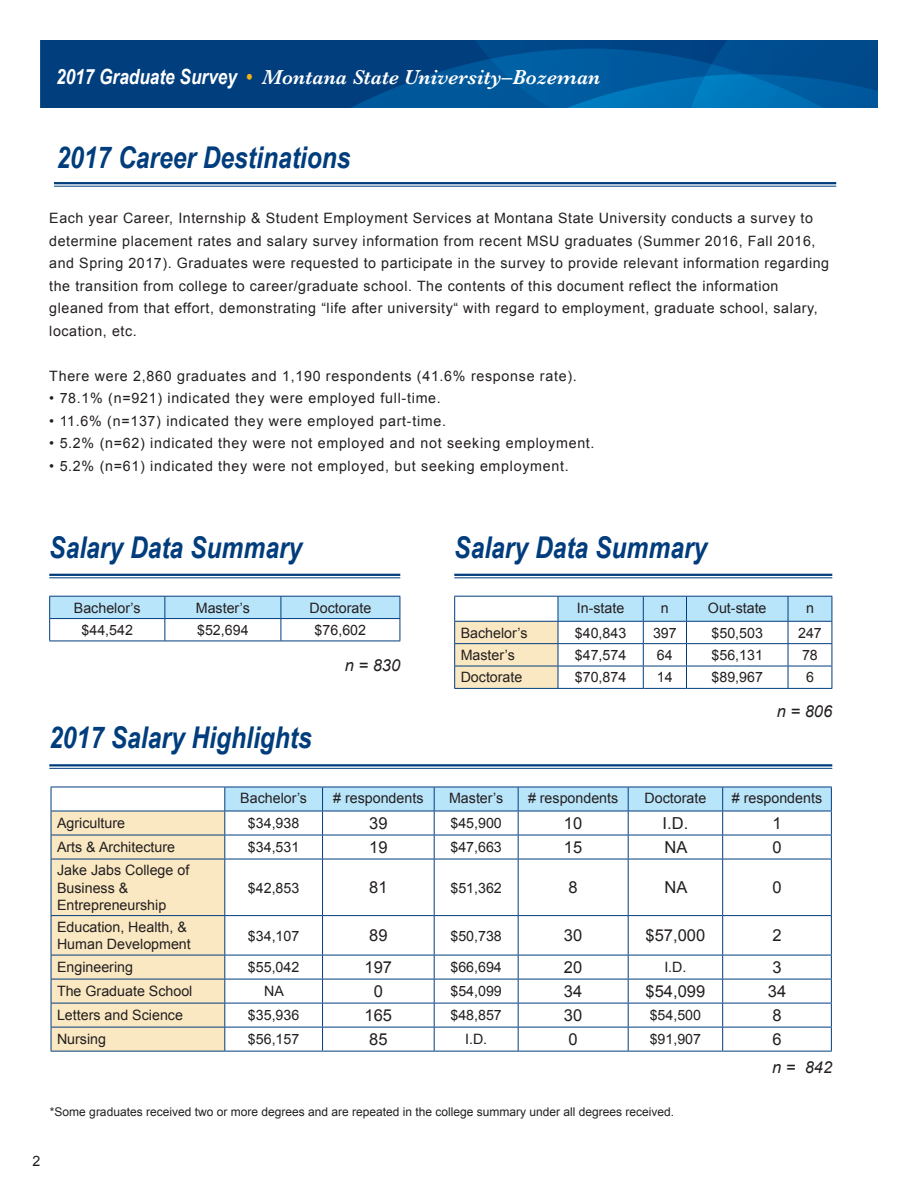
<style>
.page{position:relative;width:918px;height:1188px;background:#fff}
.page>*{position:absolute;margin:0;border:0;box-sizing:border-box;transform-origin:0 0}
.t1{font:italic 700 30px "Arial Narrow";color:#013d7d}
.t2{font:italic 600 21px "Baskerville";color:#fff}
.Table_1{font:16.5px "Arial";color:#231f20}
.t3{font:italic 16.5px "Arial";color:#231f20}
.Table_2{font:14.25px/22.5px "Arial";letter-spacing:.04em;color:#231f20}
.Table_2-2{font:14.25px/17.1px "Arial";color:#231f20}
.Table_1-2{font:14.25px "Arial";color:#231f20}
.Table_2-3{font:12px "Arial";color:#231f20}
.s1{font-family:"Arial Narrow";font-weight:700}
.s2{font-family:"Arial Narrow";font-weight:700;color:#efb211}
</style>
<div class="page">
<img style="left:40px;top:41px;width:838px;height:67px">
<hr style="left:54px;top:182px;width:782px;height:2px;background:#013d7d">
<hr style="left:54px;top:186px;width:782px;height:1px;background:#013d7d">
<hr style="left:49px;top:641px;width:116px;height:1px;background:#013d7d">
<hr style="left:165px;top:641px;width:116px;height:1px;background:#013d7d">
<hr style="left:281px;top:641px;width:119px;height:1px;background:#013d7d">
<svg style="left:49px;top:596px;width:352px;height:45px"></svg>
<hr style="left:454px;top:688px;width:104px;height:1px;background:#013d7d">
<hr style="left:558px;top:688px;width:85px;height:1px;background:#013d7d">
<hr style="left:643px;top:688px;width:44px;height:1px;background:#013d7d">
<hr style="left:687px;top:688px;width:101px;height:1px;background:#013d7d">
<hr style="left:788px;top:688px;width:44px;height:1px;background:#013d7d">
<svg style="left:454px;top:596px;width:379px;height:92px"></svg>
<hr style="left:225px;top:1051px;width:98px;height:1px;background:#013d7d">
<hr style="left:323px;top:1051px;width:111px;height:1px;background:#013d7d">
<hr style="left:434px;top:1051px;width:84px;height:1px;background:#013d7d">
<hr style="left:518px;top:1051px;width:110px;height:1px;background:#013d7d">
<hr style="left:628px;top:1051px;width:95px;height:1px;background:#013d7d">
<hr style="left:723px;top:1051px;width:109px;height:1px;background:#013d7d">
<hr style="left:51px;top:1051px;width:174px;height:1px;background:#013d7d">
<svg style="left:51px;top:787px;width:781px;height:264px"></svg>
<hr style="left:454px;top:574px;width:378px;height:2px;background:#013d7d">
<hr style="left:454px;top:577px;width:378px;height:1px;background:#013d7d">
<hr style="left:49px;top:574px;width:351px;height:2px;background:#013d7d">
<hr style="left:49px;top:577px;width:351px;height:1px;background:#013d7d">
<hr style="left:49px;top:764px;width:783px;height:2px;background:#013d7d">
<hr style="left:49px;top:768px;width:783px;height:1px;background:#013d7d">
<p class="t2" style="left:56px;top:63px;width:546px"><span class="s1">2017 Graduate Survey</span> <span class="s2">•</span> Montana State University–Bozeman</p>
<p class="t1" style="left:57px;top:135px;width:295px">2017 Career Destinations</p>
<p class="Table_2" style="left:49px;top:207px;width:781px">Each year Career, Internship &amp; Student Employment Services at Montana State University conducts a survey to determine placement rates and salary survey information from recent MSU graduates (Summer 2016, Fall 2016, and Spring 2017). Graduates were requested to participate in the survey to provide relevant information regarding the transition from college to career/graduate school. The contents of this document reflect the information gleaned from that effort, demonstrating “life after university“ with regard to employment, graduate school, salary, location, etc.</p>
<p class="Table_2" style="left:49px;top:365px;width:529px">There were 2,860 graduates and 1,190 respondents (41.6% response rate).</p>
<p class="Table_2" style="left:49px;top:387px;width:393px">• 78.1% (n=921) indicated they were employed full-time.</p>
<p class="Table_2" style="left:49px;top:410px;width:398px">• 11.6% (n=137) indicated they were employed part-time.</p>
<p class="Table_2" style="left:49px;top:432px;width:547px">• 5.2% (n=62) indicated they were not employed and not seeking employment.</p>
<p class="Table_2" style="left:49px;top:455px;width:521px">• 5.2% (n=61) indicated they were not employed, but seeking employment.</p>
<p class="t1" style="left:49px;top:524px;width:254px">Salary Data Summary</p>
<p class="t1" style="left:454px;top:524px;width:254px">Salary Data Summary</p>
<p class="Table_2-2" style="left:74px;top:599px;width:68px">Bachelor’s</p>
<p class="Table_2" style="left:196px;top:596px;width:56px">Master’s</p>
<p class="Table_2-2" style="left:310px;top:599px;width:63px">Doctorate</p>
<p class="Table_2" style="left:82px;top:619px;width:53px">$44,542</p>
<p class="Table_2" style="left:197px;top:619px;width:53px">$52,694</p>
<p class="Table_2" style="left:315px;top:619px;width:53px">$76,602</p>
<p class="t1" style="left:49px;top:715px;width:264px">2017 Salary Highlights</p>
<p class="t3" style="left:345px;top:654px;width:57px">n = 830</p>
<p class="Table_2" style="left:577px;top:596px;width:49px">In-state</p>
<p class="Table_2" style="left:661px;top:596px;width:9px">n</p>
<p class="Table_2-2" style="left:708px;top:599px;width:60px">Out-state</p>
<p class="Table_2" style="left:806px;top:596px;width:9px">n</p>
<p class="Table_2-2" style="left:461px;top:624px;width:68px">Bachelor’s</p>
<p class="Table_2" style="left:575px;top:622px;width:53px">$40,843</p>
<p class="Table_2" style="left:653px;top:622px;width:25px">397</p>
<p class="Table_2" style="left:712px;top:622px;width:53px">$50,503</p>
<p class="Table_2" style="left:798px;top:622px;width:25px">247</p>
<p class="Table_2" style="left:461px;top:644px;width:56px">Master’s</p>
<p class="Table_2" style="left:575px;top:644px;width:53px">$47,574</p>
<p class="Table_2" style="left:657px;top:644px;width:17px">64</p>
<p class="Table_2" style="left:712px;top:644px;width:53px">$56,131</p>
<p class="Table_2" style="left:802px;top:644px;width:17px">78</p>
<p class="Table_2-2" style="left:461px;top:669px;width:63px">Doctorate</p>
<p class="Table_2" style="left:575px;top:666px;width:53px">$70,874</p>
<p class="Table_2" style="left:657px;top:666px;width:17px">14</p>
<p class="Table_2" style="left:712px;top:666px;width:53px">$89,967</p>
<p class="Table_2" style="left:806px;top:666px;width:9px">6</p>
<p class="t3" style="left:777px;top:700px;width:57px">n = 806</p>
<p class="Table_2-2" style="left:240px;top:790px;width:68px">Bachelor’s</p>
<p class="Table_2-2" style="left:333px;top:790px;width:92px"># respondents</p>
<p class="Table_2" style="left:449px;top:787px;width:56px">Master’s</p>
<p class="Table_2-2" style="left:528px;top:790px;width:92px"># respondents</p>
<p class="Table_2-2" style="left:645px;top:790px;width:63px">Doctorate</p>
<p class="Table_2-2" style="left:732px;top:790px;width:92px"># respondents</p>
<p class="Table_2-2" style="left:57px;top:815px;width:70px">Agriculture</p>
<p class="Table_2" style="left:248px;top:812px;width:53px">$34,938</p>
<p class="Table_1" style="left:369px;top:812px;width:20px">39</p>
<p class="Table_1-2" style="left:450px;top:814px;width:53px">$45,900</p>
<p class="Table_1" style="left:564px;top:812px;width:20px">10</p>
<p class="Table_1" style="left:663px;top:812px;width:27px">I.D.</p>
<p class="Table_1" style="left:772px;top:812px;width:11px">1</p>
<p class="Table_2-2" style="left:57px;top:839px;width:119px">Arts &amp; Architecture</p>
<p class="Table_2" style="left:248px;top:836px;width:53px">$34,531</p>
<p class="Table_1" style="left:369px;top:836px;width:20px">19</p>
<p class="Table_1-2" style="left:450px;top:838px;width:53px">$47,663</p>
<p class="Table_1" style="left:564px;top:836px;width:20px">15</p>
<p class="Table_1" style="left:664px;top:836px;width:24px">NA</p>
<p class="Table_1" style="left:772px;top:836px;width:11px">0</p>
<p class="Table_2-2" style="left:57px;top:862px;width:134px">Jake Jabs College of<br>Business &amp;</p>
<p class="Table_2-2" style="left:57px;top:896px;width:111px">Entrepreneurship</p>
<p class="Table_2" style="left:248px;top:876px;width:53px">$42,853</p>
<p class="Table_1" style="left:369px;top:877px;width:20px">81</p>
<p class="Table_1-2" style="left:450px;top:878px;width:53px">$51,362</p>
<p class="Table_1" style="left:569px;top:877px;width:11px">8</p>
<p class="Table_1" style="left:664px;top:877px;width:24px">NA</p>
<p class="Table_1" style="left:772px;top:877px;width:11px">0</p>
<p class="Table_2-2" style="left:57px;top:919px;width:135px">Education, Health, &amp;<br>Human Development</p>
<p class="Table_2" style="left:248px;top:924px;width:53px">$34,107</p>
<p class="Table_1" style="left:369px;top:925px;width:20px">89</p>
<p class="Table_1-2" style="left:450px;top:926px;width:53px">$50,738</p>
<p class="Table_1" style="left:564px;top:925px;width:20px">30</p>
<p class="Table_1" style="left:646px;top:925px;width:61px">$57,000</p>
<p class="Table_1" style="left:772px;top:925px;width:11px">2</p>
<p class="Table_2-2" style="left:57px;top:959px;width:78px">Engineering</p>
<p class="Table_2" style="left:248px;top:956px;width:53px">$55,042</p>
<p class="Table_1" style="left:365px;top:956px;width:29px">197</p>
<p class="Table_1-2" style="left:450px;top:958px;width:53px">$66,694</p>
<p class="Table_1" style="left:564px;top:956px;width:20px">20</p>
<p class="Table_1-2" style="left:664px;top:958px;width:24px">I.D.</p>
<p class="Table_1" style="left:772px;top:956px;width:11px">3</p>
<p class="Table_2-2" style="left:57px;top:983px;width:137px">The Graduate School</p>
<p class="Table_2" style="left:264px;top:980px;width:21px">NA</p>
<p class="Table_1" style="left:374px;top:981px;width:11px">0</p>
<p class="Table_1-2" style="left:450px;top:982px;width:53px">$54,099</p>
<p class="Table_1" style="left:564px;top:981px;width:20px">34</p>
<p class="Table_1" style="left:646px;top:981px;width:61px">$54,099</p>
<p class="Table_1" style="left:768px;top:981px;width:20px">34</p>
<p class="Table_2-2" style="left:57px;top:1007px;width:127px">Letters and Science</p>
<p class="Table_2" style="left:248px;top:1004px;width:53px">$35,936</p>
<p class="Table_1" style="left:365px;top:1005px;width:29px">165</p>
<p class="Table_1-2" style="left:450px;top:1006px;width:53px">$48,857</p>
<p class="Table_1" style="left:564px;top:1005px;width:20px">30</p>
<p class="Table_1-2" style="left:650px;top:1006px;width:53px">$54,500</p>
<p class="Table_1" style="left:772px;top:1005px;width:11px">8</p>
<p class="Table_2-2" style="left:57px;top:1031px;width:51px">Nursing</p>
<p class="Table_2" style="left:248px;top:1028px;width:53px">$56,157</p>
<p class="Table_1" style="left:369px;top:1029px;width:20px">85</p>
<p class="Table_1-2" style="left:465px;top:1030px;width:24px">I.D.</p>
<p class="Table_1" style="left:569px;top:1029px;width:11px">0</p>
<p class="Table_1-2" style="left:650px;top:1030px;width:53px">$91,907</p>
<p class="Table_1" style="left:772px;top:1029px;width:11px">6</p>
<p class="Table_2-3" style="left:50px;top:1104px;width:626px">*Some graduates received two or more degrees and are repeated in the college summary under all degrees received.</p>
<p class="t3" style="left:772px;top:1057px;width:62px">n = 842</p>
<p class="Table_2" style="left:33px;top:1150px;width:9px">2</p>
</div>
